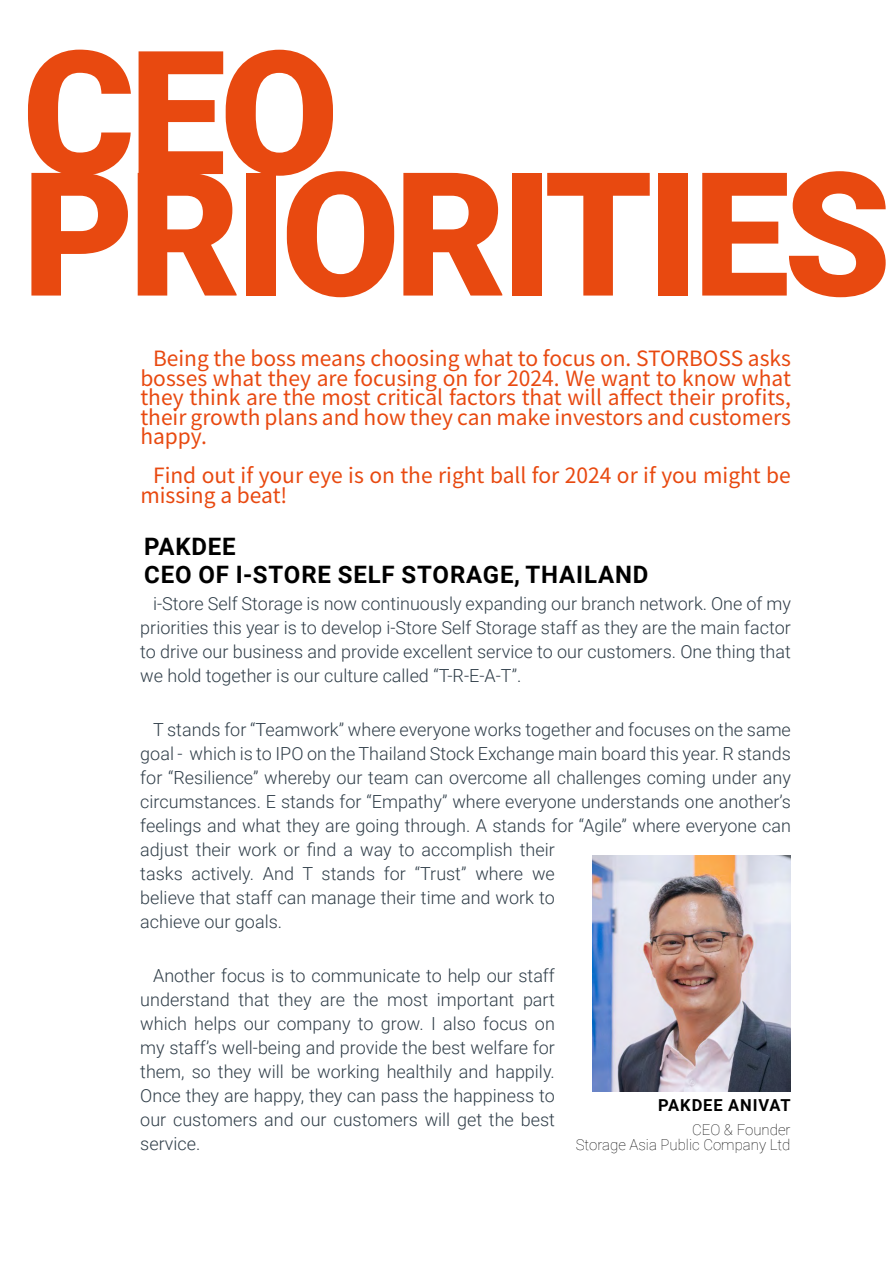
<style>
.page{position:relative;width:893px;height:1263px;background:#fff}
.page>*{position:absolute;margin:0;border:0;box-sizing:border-box;transform-origin:0 0}
.t1{font:900 172.5px/121.5px "Roboto";letter-spacing:-.035em;color:#e84910}
.t2{font:700 24px/28.5px "Roboto";letter-spacing:.035em;color:#000}
.t3{font:21px/19.5px "Noto Sans CJ Ksc";color:#e84910;text-align:justify}
.t4{font:300 18px/24px "Roboto";color:#303e49;text-align:justify}
.t5{font:700 16.5px "Roboto";letter-spacing:.055em;color:#000}
.t6{font:100 15px/15px "Roboto";color:#000;text-align:right}
</style>
<div class="page">
<img style="left:593px;top:856px;width:198px;height:235px">
<h1 class="t1" style="left:22px;top:46px;width:871px">CEO<br>PRIORITIES</h1>
<p class="t3" style="left:140px;top:349px;width:652px;text-indent:13px">Being the boss means choosing what to focus on. STORBOSS asks bosses what they are focusing on for 2024. We want to know what they think are the most critical factors that will affect their profits, their growth plans and how they can make investors and customers happy.</p>
<p class="t3" style="left:140px;top:466px;width:652px;text-indent:13px">Find out if your eye is on the right ball for 2024 or if you might be missing a beat!</p>
<h2 class="t2" style="left:144px;top:531px;width:506px">PAKDEE<br>CEO OF I-STORE SELF STORAGE, THAILAND</h2>
<p class="t4" style="left:140px;top:591px;width:652px;text-indent:13px">i-Store Self Storage is now continuously expanding our branch network. One of my priorities this year is to develop i-Store Self Storage staff as they are the main factor to drive our business and provide excellent service to our customers. One thing that we hold together is our culture called “T-R-E-A-T”.</p>
<p class="t4" style="left:140px;top:717px;width:652px;text-align:left;text-indent:13px">T stands for “Teamwork” where everyone works together and focuses on the same goal - which is to IPO on the Thailand Stock Exchange main board this year. R stands for “Resilience” whereby our team can overcome all challenges coming under any circumstances. E stands for “Empathy” where everyone understands one another’s feelings and what they are going through. A stands for “Agile” where everyone can adjust their work or find a way to accomplish their<br>tasks actively. And T stands for “Trust” where we<br>believe that staff can manage their time and work to<br>achieve our goals.</p>
<p class="t4" style="left:140px;top:963px;width:416px;text-indent:13px">Another focus is to communicate to help our staff understand that they are the most important part which helps our company to grow. I also focus on my staff’s well-being and provide the best welfare for them, so they will be working healthily and happily.<br>Once they are happy, they can pass the happiness to our customers and our customers will get the best service.</p>
<p class="t5" style="left:658px;top:1093px;width:134px">PAKDEE ANIVAT</p>
<p class="t6" style="left:576px;top:1121px;width:216px">CEO &amp; Founder<br>Storage Asia Public Company Ltd</p>
</div>
